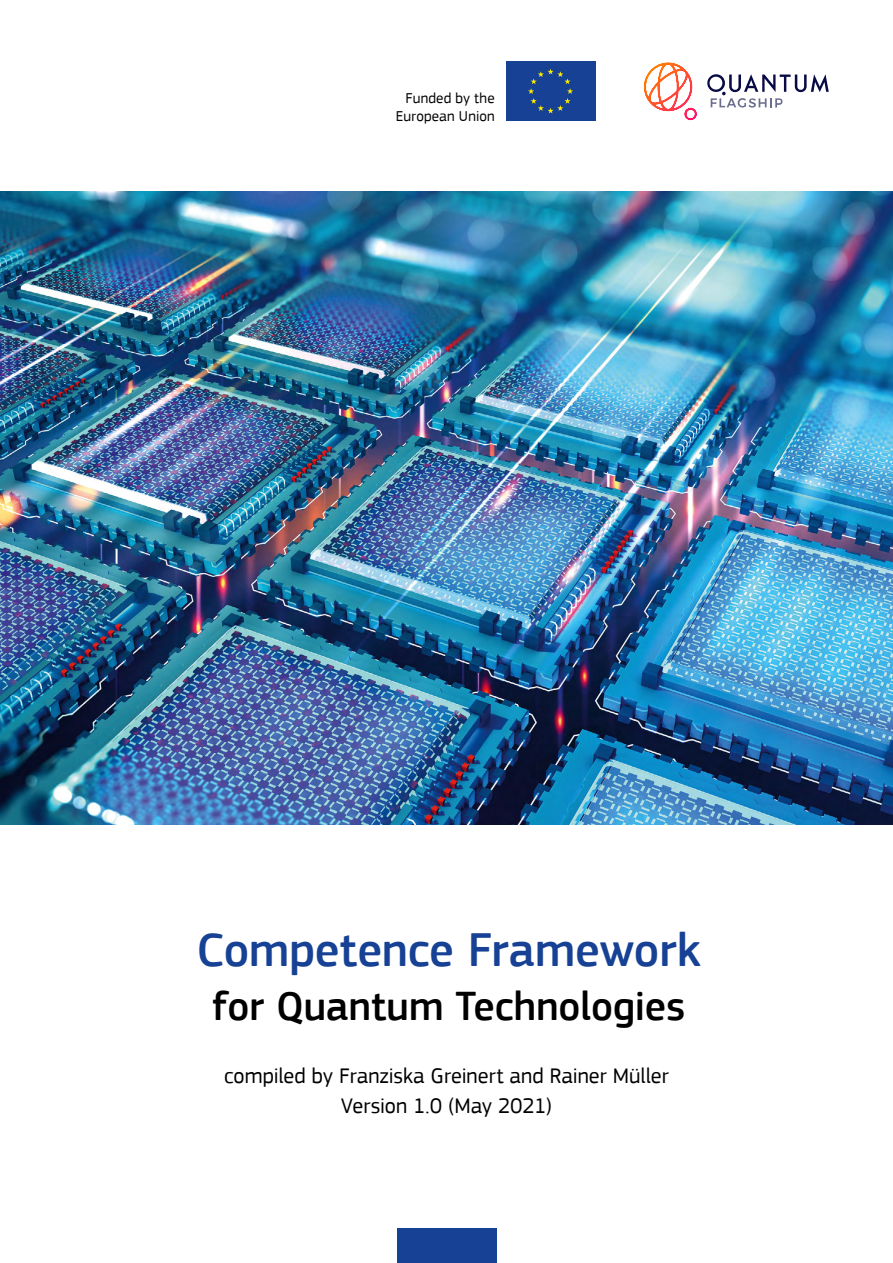
<style>
.page{position:relative;width:893px;height:1263px;background:#fff}
.page>*{position:absolute;margin:0;border:0;box-sizing:border-box;transform-origin:0 0}
.t1{font:500 48.75px "PF Square Sans Pro";color:#164194}
.t2{font:500 42px "PF Square Sans Pro";color:#000}
.t3{font:22.2px/30px "PF Square Sans Pro";color:#000;text-align:center}
.t4{font:15px/18px "PF Square Sans Pro";letter-spacing:.015em;color:#000;text-align:right}
</style>
<div class="page">
<div style="left:396px;top:1229px;width:100px;height:34px;background:#164194"></div>
<img style="left:0;top:191px;width:893px;height:634px">
<svg style="left:707px;top:74px;width:122px;height:34px"></svg>
<svg style="left:643px;top:62px;width:54px;height:59px"></svg>
<svg style="left:595px;top:61px;width:1px;height:60px"></svg>
<div style="left:506px;top:61px;width:89px;height:60px;background:#164194"></div>
<svg style="left:528px;top:69px;width:45px;height:44px"></svg>
<p class="t4" style="left:396px;top:90px;width:100px">Funded by the<br>European Union</p>
<h1 class="t1" style="left:197px;top:932px;width:505px">Competence Framework</h1>
<h2 class="t2" style="left:212px;top:990px;width:475px">for Quantum Technologies</h2>
<p class="t3" style="left:224px;top:1063px;width:446px">compiled by Franziska Greinert and Rainer Müller<br>Version 1.0 (May 2021)</p>
</div>
